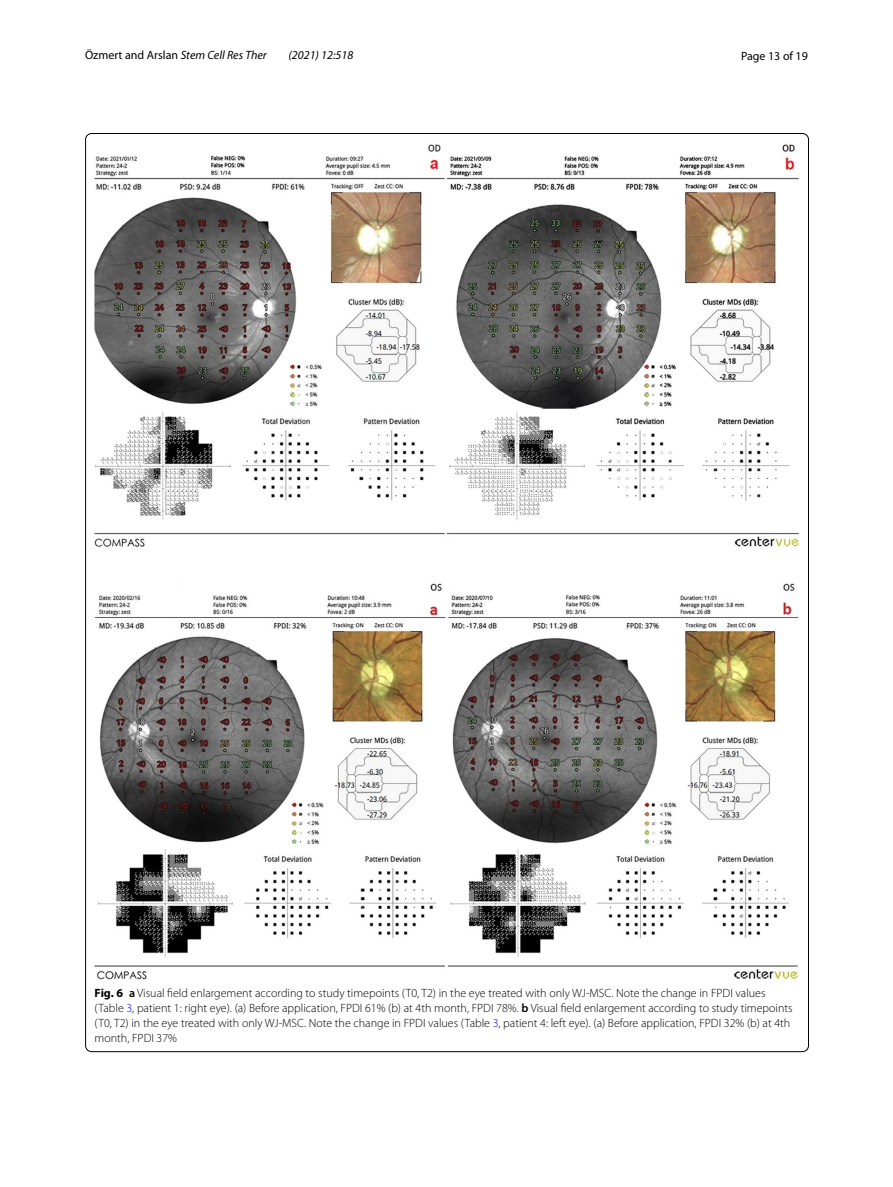
<style>
.page{position:relative;width:893px;height:1187px;background:#fff}
.page>*{position:absolute;margin:0;border:0;box-sizing:border-box;transform-origin:0 0}
.t1{font:300 12px/15px "Myriad Pro";color:#000}
.t2{font:12px "Myriad Pro";color:#000}
.t3{font:italic 12px "Myriad Pro";color:#000}
.s1{font-style:italic}
.s2{font-weight:700}
.s3{font-weight:600}
.s4{color:#00f}
</style>
<div class="page">
<img style="left:94px;top:144px;width:706px;height:836px">
<p class="t2" style="left:85px;top:48px;width:183px">Özmert and Arslan <span class="s1">Stem Cell Res Ther</span></p>
<p class="t3" style="left:289px;top:48px;width:66px">(2021) 12:518</p>
<p class="t2" style="left:741px;top:48px;width:68px">Page 13 of 19</p>
<p class="t1" style="left:95px;top:985px;width:700px"><span class="s2">Fig. 6</span> <span class="s3">a</span> Visual field enlargement according to study timepoints (T0, T2) in the eye treated with only WJ-MSC. Note the change in FPDI values (Table <span class="s4">3</span>, patient 1: right eye). (a) Before application, FPDI 61% (b) at 4th month, FPDI 78%. <span class="s3">b</span> Visual field enlargement according to study timepoints (T0, T2) in the eye treated with only WJ-MSC. Note the change in FPDI values (Table <span class="s4">3</span>, patient 4: left eye). (a) Before application, FPDI 32% (b) at 4th month, FPDI 37%</p>
</div>
